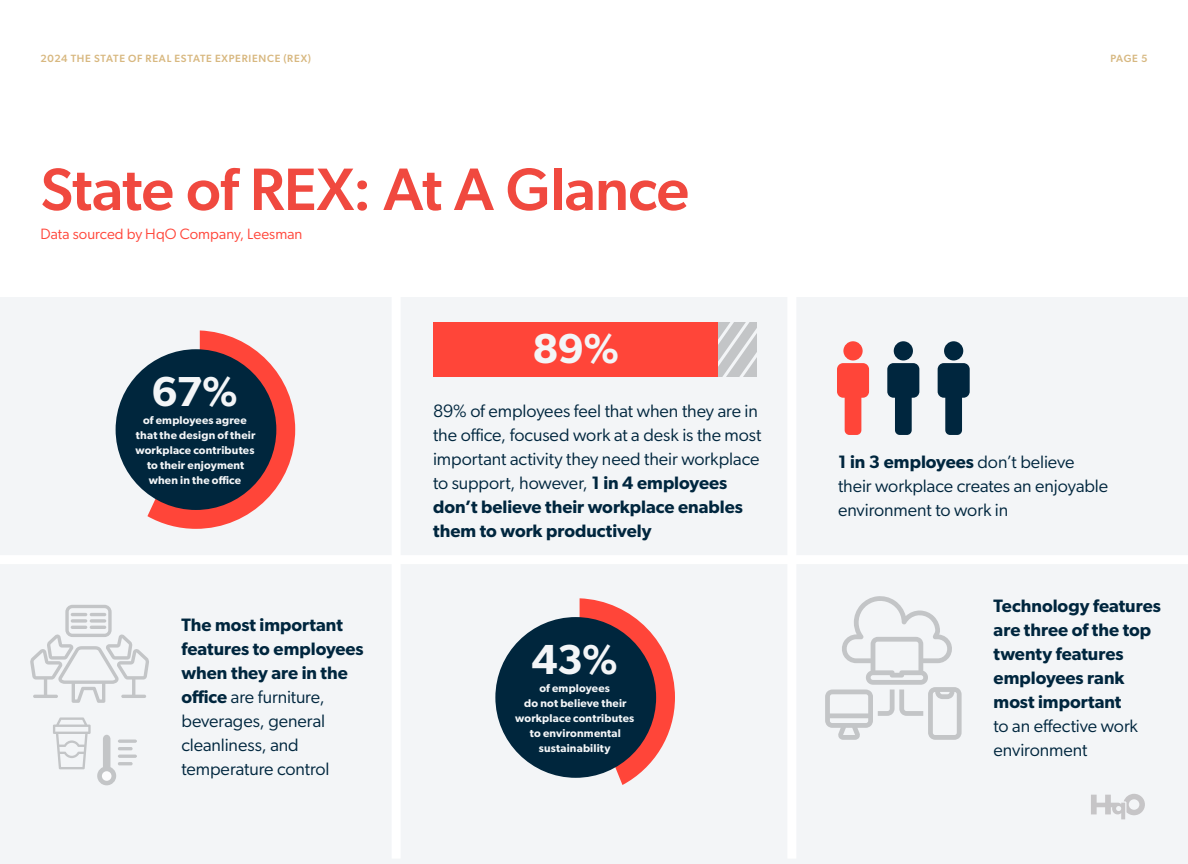
<style>
.page{position:relative;width:1188px;height:864px;background:#fff}
.page>*{position:absolute;margin:0;border:0;box-sizing:border-box;transform-origin:0 0}
.t1{font:500 60px "Gibson";letter-spacing:-.01em;color:#f0493f}
.t2{font:600 42px "Gibson";color:#f3f5f7}
.t3{font:18px/24px "Gibson";letter-spacing:-.005em;color:#00263e}
.t4{font:600 18px/24px "Gibson";color:#00263e}
.t5{font:15px "Gibson";letter-spacing:.005em;color:#ff4539}
.t6{font:600 11.25px/15px "Gibson";letter-spacing:.015em;color:#f3f5f7;text-align:center}
.t7{font:500 10.5px "Gibson";letter-spacing:.07em;color:#d8b880}
.t8{font:500 10.5px "Gibson";color:#d7b881}
.s1{font-weight:600}
</style>
<div class="page">
<div style="left:0;top:297px;width:1188px;height:567px;background:#f3f5f7"></div>
<svg style="left:1091px;top:794px;width:54px;height:25px"></svg>
<div style="left:0;top:555px;width:1188px;height:9px;background:#fff"></div>
<div style="left:787px;top:287px;width:9px;height:572px;background:#fff"></div>
<div style="left:392px;top:287px;width:9px;height:572px;background:#fff"></div>
<svg style="left:147px;top:330px;width:148px;height:199px"></svg>
<div style="left:116px;top:349px;width:160px;height:161px;background:#00263d;border-radius:50%"></div>
<svg style="left:688px;top:322px;width:69px;height:55px"></svg>
<div style="left:434px;top:322px;width:284px;height:54px;background:#ff4539"></div>
<div style="left:843px;top:341px;width:20px;height:19px;background:#ff4539;border-radius:50%"></div>
<svg style="left:837px;top:363px;width:32px;height:72px"></svg>
<div style="left:894px;top:341px;width:19px;height:19px;background:#00263e;border-radius:50%"></div>
<svg style="left:887px;top:363px;width:32px;height:72px"></svg>
<div style="left:944px;top:341px;width:19px;height:19px;background:#00263e;border-radius:50%"></div>
<svg style="left:938px;top:363px;width:32px;height:72px"></svg>
<svg style="left:30px;top:605px;width:119px;height:98px"></svg>
<hr style="left:90px;top:626px;width:16px;height:3px;background:#c3c5c7;border-radius:2px">
<hr style="left:71px;top:626px;width:16px;height:3px;background:#c3c5c7;border-radius:2px">
<svg style="left:90px;top:619px;width:16px;height:4px"></svg>
<svg style="left:71px;top:619px;width:16px;height:4px"></svg>
<hr style="left:90px;top:613px;width:16px;height:3px;background:#c3c5c7;border-radius:2px">
<hr style="left:71px;top:613px;width:16px;height:3px;background:#c3c5c7;border-radius:2px">
<svg style="left:53px;top:717px;width:38px;height:52px"></svg>
<hr style="left:118px;top:740px;width:19px;height:3px;background:#c3c5c7;border-radius:2px">
<svg style="left:103px;top:735px;width:7px;height:31px"></svg>
<hr style="left:118px;top:755px;width:19px;height:3px;background:#c3c5c7;border-radius:2px">
<hr style="left:118px;top:747px;width:15px;height:3px;background:#c3c5c7;border-radius:2px">
<hr style="left:118px;top:762px;width:15px;height:3px;background:#c3c5c7;border-radius:2px">
<div style="left:97px;top:766px;width:19px;height:19px;background:#c3c5c7;border-radius:50%"></div>
<div style="left:102px;top:771px;width:9px;height:10px;background:#fcfcfd;border-radius:50%"></div>
<svg style="left:825px;top:596px;width:137px;height:144px"></svg>
<svg style="left:564px;top:598px;width:111px;height:187px"></svg>
<div style="left:495px;top:617px;width:161px;height:161px;background:#00263d;border-radius:50%"></div>
<p class="t7" style="left:40px;top:52px;width:272px">2024 THE STATE OF REAL ESTATE EXPERIENCE (REX)</p>
<p class="t8" style="left:1110px;top:52px;width:39px">PAGE 5</p>
<h1 class="t1" style="left:40px;top:153px;width:650px">State of REX: At A Glance</h1>
<p class="t5" style="left:40px;top:225px;width:264px">Data sourced by HqO Company, Leesman</p>
<h2 class="t2" style="left:152px;top:366px;width:88px">67%</h2>
<p class="t6" style="left:135px;top:427px;width:122px">that the design of their workplace contributes to their enjoyment when in the office</p>
<p class="t6" style="left:143px;top:412px;width:105px">of employees agree</p>
<p class="t3" style="left:181px;top:613px;width:184px"><span class="s1">The most important features to employees when they are in the office</span> are furniture, beverages, general cleanliness, and temperature control</p>
<h2 class="t2" style="left:533px;top:324px;width:88px">89%</h2>
<p class="t3" style="left:433px;top:399px;width:330px">89% of employees feel that when they are in the office, focused work at a desk is the most important activity they need their workplace to support, however, <span class="s1">1 in 4 employees don’t believe their workplace enables them to work productively</span></p>
<h2 class="t2" style="left:531px;top:634px;width:88px">43%</h2>
<p class="t6" style="left:515px;top:680px;width:121px">of employees<br>do not believe their workplace contributes to environmental sustainability</p>
<p class="t3" style="left:838px;top:450px;width:272px"><span class="s1">1 in 3 employees</span> don’t believe their workplace creates an enjoyable environment to work in</p>
<p class="t4" style="left:994px;top:593px;width:169px">Technology features are three of the top twenty features employees rank most important</p>
<p class="t3" style="left:994px;top:713px;width:146px">to an effective work environment</p>
</div>
